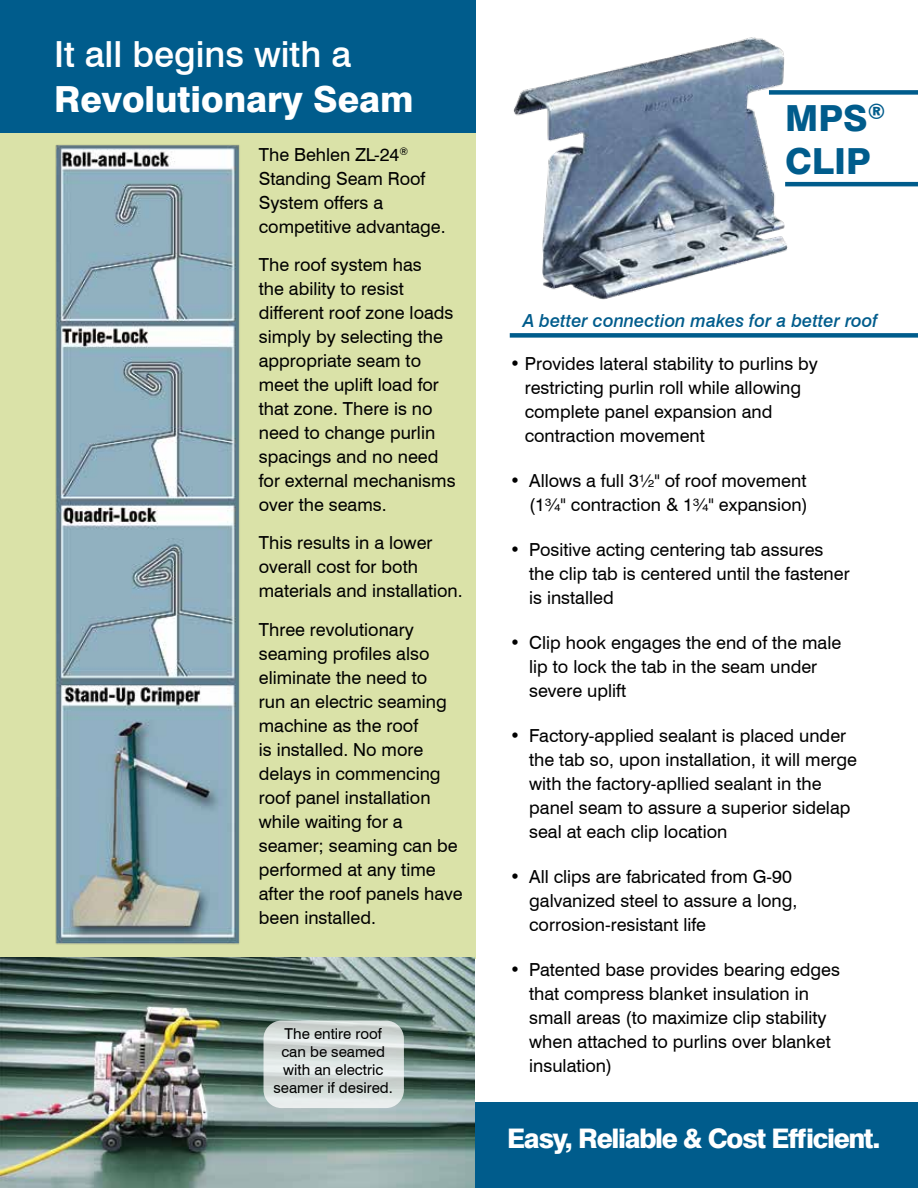
<style>
.page{position:relative;width:918px;height:1188px;background:#fff}
.page>*{position:absolute;margin:0;border:0;box-sizing:border-box;transform-origin:0 0}
.t1{font:800 36px "Swiss 721 BT";color:#fff}
.t2{font:500 36px "Swiss 721 BT";color:#fff}
.t3{font:800 36px/43.2px "Swiss 721 BT";color:#005c8c}
.t4{font:800 27px "Swiss 721 BT";letter-spacing:-.05em;color:#fff}
.t5{font:18px/24px "Swiss 721 BT";color:#000}
.t6{font:italic 500 18px "Swiss 721 BT";color:#005c8c}
.t7{font:15px/18px "Swiss 721 BT";color:#000;text-align:center}
</style>
<div class="page">
<div style="left:467px;top:1103px;width:451px;height:85px;background:#005c8c"></div>
<div style="left:0;top:133px;width:475px;height:826px;background:#dae2a8"></div>
<div style="left:0;top:0;width:475px;height:133px;background:#005c8c"></div>
<img style="left:55px;top:144px;width:185px;height:801px">
<img style="left:513px;top:37px;width:324px;height:263px">
<img style="left:0;top:958px;width:475px;height:230px">
<svg style="left:264px;top:1021px;width:140px;height:87px;background:#d8dedc"></svg>
<div style="left:769px;top:90px;width:149px;height:5px;background:#005c8c"></div>
<hr style="left:785px;top:182px;width:133px;height:4px;background:#005c8c">
<div style="left:510px;top:333px;width:408px;height:5px;background:#005c8c"></div>
<h1 class="t2" style="left:54px;top:33px;width:299px">It all begins with a</h1>
<h1 class="t1" style="left:54px;top:78px;width:361px">Revolutionary Seam</h1>
<p class="t5" style="left:259px;top:141px;width:188px">The Behlen ZL-24<sup>®<br></sup>Standing Seam Roof<br>System offers a competitive advantage.</p>
<p class="t5" style="left:259px;top:252px;width:198px">The roof system has<br>the ability to resist different roof zone loads simply by selecting the appropriate seam to meet the uplift load for that zone. There is no need to change purlin spacings and no need for external mechanisms over the seams.</p>
<p class="t5" style="left:259px;top:530px;width:205px">This results in a lower overall cost for both materials and installation.</p>
<p class="t5" style="left:259px;top:617px;width:205px">Three revolutionary seaming profiles also eliminate the need to<br>run an electric seaming machine as the roof<br>is installed. No more delays in commencing roof panel installation while waiting for a seamer; seaming can be performed at any time after the roof panels have been installed.</p>
<p class="t7" style="left:274px;top:1024px;width:121px">The entire roof can be seamed with an electric seamer if desired.</p>
<h1 class="t3" style="left:785px;top:96px;width:102px">MPS<sup>®<br></sup>CLIP</h1>
<p class="t6" style="left:523px;top:310px;width:356px">A better connection makes for a better roof</p>
<p class="t5" style="left:525px;top:351px;width:295px;text-indent:-15px">• Provides lateral stability to purlins by restricting purlin roll while allowing complete panel expansion and contraction movement</p>
<p class="t5" style="left:510px;top:468px;width:300px;text-align:right">• Allows a full 3½" of roof movement (1¾" contraction &amp; 1¾" expansion)</p>
<p class="t5" style="left:529px;top:537px;width:322px;text-indent:-19px">• Positive acting centering tab assures the clip tab is centered until the fastener is installed</p>
<p class="t5" style="left:529px;top:630px;width:314px;text-indent:-19px">• Clip hook engages the end of the male lip to lock the tab in the seam under severe uplift</p>
<p class="t5" style="left:529px;top:723px;width:329px;text-indent:-19px">• Factory-applied sealant is placed under the tab so, upon installation, it will merge with the factory-apllied sealant in the panel seam to assure a superior sidelap seal at each clip location</p>
<p class="t5" style="left:529px;top:864px;width:270px;text-indent:-19px">• All clips are fabricated from G-90 galvanized steel to assure a long, corrosion-resistant life</p>
<p class="t5" style="left:529px;top:957px;width:312px;text-indent:-19px">• Patented base provides bearing edges that compress blanket insulation in small areas (to maximize clip stability when attached to purlins over blanket insulation)</p>
<h2 class="t4" style="left:507px;top:1122px;width:375px">Easy, Reliable &amp; Cost Efficient.</h2>
</div>
